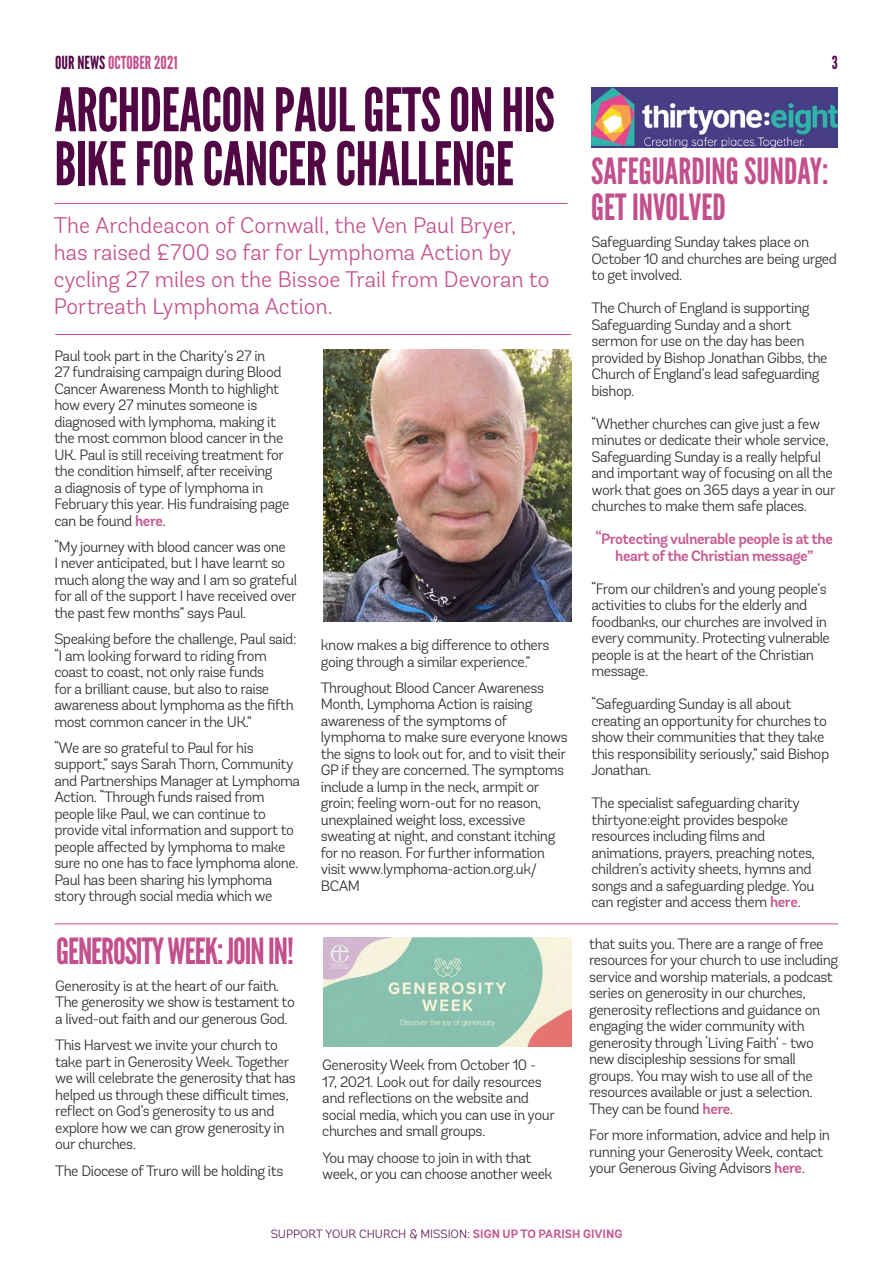
<style>
.page{position:relative;width:893px;height:1263px;background:#fff}
.page>*{position:absolute;margin:0;border:0;box-sizing:border-box;transform-origin:0 0}
.t1{font:60px/54px "League Gothic";letter-spacing:-.01em;color:#520745}
.t2{font:36px/36px "League Gothic";color:#c34f8c}
.t3{font:36px "League Gothic";letter-spacing:-.03em;color:#c34f8c}
.t4{font:300 22.5px/27px "Andes Rounded";color:#c34f8c}
.t5{font:18px "League Gothic";color:#c34f8c}
.t6{font:18px "League Gothic";color:#520745}
.t7{font:300 15px/16.5px "Andes Rounded";letter-spacing:-.03em;color:#282827}
.t8{font:600 15px/16.5px "Andes Rounded";letter-spacing:-.03em;color:#c55a92;text-align:center}
.t9{font:300 12px "Andes Rounded";color:#58134b}
.s1{color:#520745}
.s2{font-weight:600;color:#c55a92}
.s3{font-weight:700;color:#c55a92}
</style>
<div class="page">
<hr style="left:54px;top:203px;width:513px;height:1px;background:#c34f8c">
<hr style="left:55px;top:334px;width:516px;height:1px;background:#c34f8c">
<img style="left:324px;top:349px;width:247px;height:272px">
<hr style="left:55px;top:923px;width:783px;height:1px;background:#c34f8c">
<img style="left:323px;top:938px;width:249px;height:109px">
<img style="left:591px;top:87px;width:247px;height:60px">
<p class="t5" style="left:55px;top:51px;width:124px"><span class="s1">OUR NEWS</span> OCTOBER 2021</p>
<p class="t6" style="left:832px;top:51px;width:8px">3</p>
<h1 class="t1" style="left:54px;top:83px;width:502px">ARCHDEACON PAUL GETS ON HIS<br>BIKE FOR CANCER CHALLENGE</h1>
<h3 class="t4" style="left:54px;top:212px;width:497px">The Archdeacon of Cornwall, the Ven Paul Bryer, has raised £700 so far for Lymphoma Action by cycling 27 miles on the Bissoe Trail from Devoran to Portreath Lymphoma Action.</h3>
<p class="t7" style="left:54px;top:347px;width:236px">Paul took part in the Charity’s 27 in<br>27 fundraising campaign during Blood Cancer Awareness Month to highlight how every 27 minutes someone is diagnosed with lymphoma, making it the most common blood cancer in the UK. Paul is still receiving treatment for the condition himself, after receiving<br>a diagnosis of type of lymphoma in February this year. His fundraising page can be found <span class="s2">here</span>.</p>
<p class="t7" style="left:54px;top:538px;width:244px">“My journey with blood cancer was one<br>I never anticipated, but I have learnt so much along the way and I am so grateful for all of the support I have received over the past few months” says Paul.</p>
<p class="t7" style="left:54px;top:631px;width:244px">Speaking before the challenge, Paul said: “I am looking forward to riding from coast to coast, not only raise funds<br>for a brilliant cause, but also to raise awareness about lymphoma as the fifth most common cancer in the UK.”</p>
<p class="t7" style="left:54px;top:739px;width:247px">“We are so grateful to Paul for his support,” says Sarah Thorn, Community and Partnerships Manager at Lymphoma Action. “Through funds raised from people like Paul, we can continue to provide vital information and support to people affected by lymphoma to make sure no one has to face lymphoma alone.<br>Paul has been sharing his lymphoma story through social media which we</p>
<h2 class="t3" style="left:56px;top:930px;width:239px">GENEROSITY WEEK: JOIN IN!</h2>
<p class="t7" style="left:55px;top:977px;width:241px">Generosity is at the heart of our faith.<br>The generosity we show is testament to a lived-out faith and our generous God.</p>
<p class="t7" style="left:55px;top:1037px;width:242px">This Harvest we invite your church to take part in Generosity Week. Together we will celebrate the generosity that has helped us through these difficult times, reflect on God’s generosity to us and explore how we can grow generosity in our churches.</p>
<p class="t7" style="left:55px;top:1162px;width:230px">The Diocese of Truro will be holding its</p>
<p class="t7" style="left:321px;top:637px;width:230px">know makes a big difference to others going through a similar experience.”</p>
<p class="t7" style="left:321px;top:679px;width:248px">Throughout Blood Cancer Awareness Month, Lymphoma Action is raising awareness of the symptoms of lymphoma to make sure everyone knows the signs to look out for, and to visit their GP if they are concerned. The symptoms include a lump in the neck, armpit or groin; feeling worn-out for no reason, unexplained weight loss, excessive sweating at night, and constant itching for no reason. For further information visit www.lymphoma-action.org.uk/ BCAM</p>
<p class="t7" style="left:322px;top:1057px;width:234px">Generosity Week from October 10 -<br>17, 2021. Look out for daily resources and reflections on the website and social media, which you can use in your churches and small groups.</p>
<p class="t7" style="left:322px;top:1149px;width:232px">You may choose to join in with that week, or you can choose another week</p>
<h2 class="t2" style="left:591px;top:153px;width:239px">SAFEGUARDING SUNDAY:<br>GET INVOLVED</h2>
<p class="t7" style="left:591px;top:234px;width:247px">Safeguarding Sunday takes place on<br>October 10 and churches are being urged to get involved.</p>
<p class="t7" style="left:591px;top:300px;width:238px">The Church of England is supporting<br>Safeguarding Sunday and a short sermon for use on the day has been provided by Bishop Jonathan Gibbs, the<br>Church of England’s lead safeguarding bishop.</p>
<p class="t7" style="left:591px;top:415px;width:246px">“Whether churches can give just a few minutes or dedicate their whole service, Safeguarding Sunday is a really helpful and important way of focusing on all the work that goes on 365 days a year in our churches to make them safe places.</p>
<p class="t8" style="left:596px;top:531px;width:239px">“Protecting vulnerable people is at the heart of the Christian message”</p>
<p class="t7" style="left:591px;top:580px;width:240px">“From our children’s and young people’s activities to clubs for the elderly and foodbanks, our churches are involved in every community. Protecting vulnerable people is at the heart of the Christian message.</p>
<p class="t7" style="left:591px;top:696px;width:239px">“Safeguarding Sunday is all about creating an opportunity for churches to show their communities that they take this responsibility seriously,” said Bishop Jonathan.</p>
<p class="t7" style="left:591px;top:795px;width:225px">The specialist safeguarding charity thirtyone:eight provides bespoke resources including films and animations, prayers, preaching notes, children’s activity sheets, hymns and songs and a safeguarding pledge. You can register and access them <span class="s2">here</span>.</p>
<p class="t7" style="left:589px;top:935px;width:250px">that suits you. There are a range of free resources for your church to use including service and worship materials, a podcast series on generosity in our churches, generosity reflections and guidance on engaging the wider community with generosity through ‘Living Faith’ - two new discipleship sessions for small groups. You may wish to use all of the resources available or just a selection.<br>They can be found <span class="s2">here</span>.</p>
<p class="t7" style="left:589px;top:1127px;width:242px">For more information, advice and help in running your Generosity Week, contact your Generous Giving Advisors <span class="s2">here</span>.</p>
<p class="t9" style="left:271px;top:1226px;width:353px">SUPPORT YOUR CHURCH &amp; MISSION: <span class="s3">SIGN UP TO PARISH GIVING</span></p>
</div>
